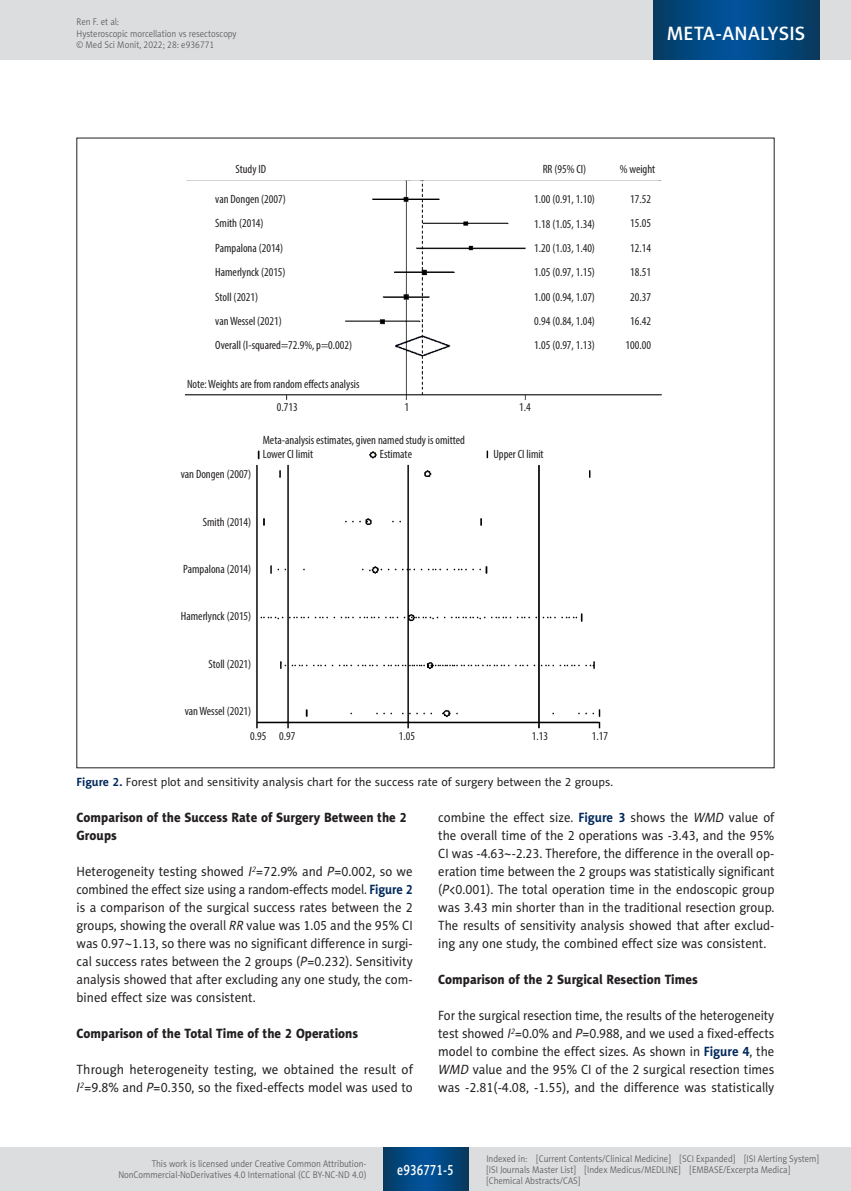
<style>
.page{position:relative;width:851px;height:1191px;background:#fff}
.page>*{position:absolute;margin:0;border:0;box-sizing:border-box;transform-origin:0 0}
.t1{font:19.5px "Naomi Sans EFN Medium";letter-spacing:.01em;color:#fff}
.t2{font:15px "Naomi Sans EFN Medium";color:#fff;scale:.8 1}
.MSM_Body{font:13.5px/18px "Naomi Sans EFN";color:#231f20;text-align:justify;scale:.95 1}
.MSM_Body-2{font:13.5px/18px "Naomi Sans EFN";color:#231f20;text-align:justify;scale:.94 1}
.MSM_Headline_2{font:13.5px/18px "Naomi Sans EFN Heavy";color:#231f20;scale:.95 1}
.MSM_Body-3{font:13.5px/18px "Naomi Sans EFN";color:#231f20}
.t3{font:condensed 12px/24.3px "Myriad Pro";color:#231f20}
.MSM_Rycina_tytul{font:12px "Naomi Sans EFN";color:#231f20}
.t4{font:9.75px/11.2px "Naomi Sans EFN Light";color:#57585a;scale:.9 1}
.s1{font-weight:700;color:#00295c}
.s2{font-style:italic}
</style>
<div class="page">
<img style="left:185px;top:180px;width:477px;height:220px">
<img style="left:256px;top:450px;width:345px;height:279px">
<div style="left:0;top:1148px;width:850px;height:43px;background:#dcdddf"></div>
<svg style="left:383px;top:1147px;width:85px;height:43px;background:#02477e"></svg>
<div style="left:0;top:0;width:850px;height:60px;background:#dcdddf"></div>
<svg style="left:653px;top:0;width:166px;height:60px;background:#02477e"></svg>
<p class="t4" style="left:77px;top:16px;width:179px">Ren F. et al:<br>Hysteroscopic morcellation vs resectoscopy © Med Sci Monit, 2022; 28: e936771</p>
<h1 class="t1" style="left:666px;top:22px;width:140px">META-ANALYSIS</h1>
<p class="t3" style="left:235px;top:157px;width:32px">Study ID</p>
<p class="t3" style="left:215px;top:187px;width:138px">van Dongen (2007)<br>Smith (2014)<br>Pampalona (2014)<br>Hamerlynck (2015)<br>Stoll (2021)<br>van Wessel (2021)<br>Overall (I-squared=72.9%, p=0.002)</p>
<p class="t3" style="left:187px;top:371px;width:174px">Note: Weights are from random e ects analysis</p>
<p class="t3" style="left:542px;top:157px;width:45px">RR (95% CI)</p>
<p class="t3" style="left:534px;top:187px;width:62px;text-align:justify">1.00 (0.91, 1.10)<br>1.18 (1.05, 1.34)<br>1.20 (1.03, 1.40)<br>1.05 (0.97, 1.15)<br>1.00 (0.94, 1.07)<br>0.94 (0.84, 1.04)<br>1.05 (0.97, 1.13)</p>
<p class="t3" style="left:181px;top:462px;width:72px">van Dongen (2007)</p>
<p class="t3" style="left:203px;top:509px;width:50px">Smith (2014)</p>
<p class="t3" style="left:183px;top:557px;width:70px">Pampalona (2014)</p>
<p class="t3" style="left:181px;top:604px;width:72px">Hamerlynck (2015)</p>
<p class="t3" style="left:208px;top:651px;width:44px">Stoll (2021)</p>
<p class="t3" style="left:185px;top:698px;width:68px">van Wessel (2021)</p>
<p class="t3" style="left:277px;top:394px;width:22px">0.713</p>
<p class="t3" style="left:263px;top:442px;width:52px">Lower CI limit</p>
<p class="t3" style="left:404px;top:394px;width:6px">1</p>
<p class="t3" style="left:519px;top:394px;width:13px">1.4</p>
<p class="t3" style="left:380px;top:433px;width:87px;line-height:14px;text-indent:-117px">Meta-analysis estimates, given named study is omitted<br>Estimate</p>
<p class="t3" style="left:493px;top:442px;width:52px">Upper CI limit</p>
<p class="t3" style="left:250px;top:723px;width:47px">0.95 0.97</p>
<p class="t3" style="left:399px;top:723px;width:18px">1.05</p>
<p class="t3" style="left:532px;top:723px;width:18px">1.13</p>
<p class="t3" style="left:592px;top:723px;width:18px">1.17</p>
<p class="t3" style="left:619px;top:157px;width:37px">% weight</p>
<p class="t3" style="left:625px;top:187px;width:27px;text-align:center">17.52<br>15.05<br>12.14<br>18.51<br>20.37<br>16.42<br>100.00</p>
<p class="MSM_Rycina_tytul" style="left:77px;top:775px;width:538px"><span class="s1">Figure 2.</span> Forest plot and sensitivity analysis chart for the success rate of surgery between the 2 groups.</p>
<p class="MSM_Headline_2" style="left:77px;top:808px;width:349px">Comparison of the Success Rate of Surgery Between the 2<br>Groups</p>
<p class="MSM_Body" style="left:77px;top:862px;width:355px">Heterogeneity testing showed <span class="s2">I</span><sup>2</sup>=72.9% and <span class="s2">P</span>=0.002, so we combined the effect size using a random-effects model. <span class="s1">Figure 2 </span>is a comparison of the surgical success rates between the 2 groups, showing the overall <span class="s2">RR</span> value was 1.05 and the 95% CI was 0.97~1.13, so there was no significant difference in surgi&shy;cal success rates between the 2 groups (<span class="s2">P</span>=0.232). Sensitivity analysis showed that after excluding any one study, the com&shy;bined effect size was consistent.</p>
<p class="MSM_Headline_2" style="left:77px;top:1024px;width:298px">Comparison of the Total Time of the 2 Operations</p>
<p class="MSM_Body-3" style="left:77px;top:1060px;width:338px">Through heterogeneity testing, we obtained the result of<br><span class="s2">I</span><sup>2</sup>=9.8% and <span class="s2">P</span>=0.350, so the fixed-effects model was used to</p>
<p class="MSM_Body" style="left:438px;top:808px;width:355px">combine the effect size. <span class="s1">Figure 3</span> shows the <span class="s2">WMD</span> value of the overall time of the 2 operations was -3.43, and the 95% CI was -4.63~-2.23. Therefore, the difference in the overall op&shy;eration time between the 2 groups was statistically significant (<span class="s2">P</span>&lt;0.001). The total operation time in the endoscopic group was 3.43 min shorter than in the traditional resection group.<br>The results of sensitivity analysis showed that after exclud&shy;ing any one study, the combined effect size was consistent.</p>
<p class="MSM_Headline_2" style="left:438px;top:970px;width:274px">Comparison of the 2 Surgical Resection Times</p>
<p class="MSM_Body-2" style="left:438px;top:1006px;width:359px">For the surgical resection time, the results of the heterogeneity test showed <span class="s2">I</span><sup>2</sup>=0.0% and <span class="s2">P</span>=0.988, and we used a fixed-effects model to combine the effect sizes. As shown in <span class="s1">Figure 4</span>, the <span class="s2">WMD</span> value and the 95% CI of the 2 surgical resection times was -2.81(-4.08, -1.55), and the difference was statistically</p>
<p class="t4" style="left:118px;top:1158px;width:277px;text-align:right">This work is licensed under Creative Common Attribution-<br>NonCommercial-NoDerivatives 4.0 International (CC BY-NC-ND 4.0)</p>
<p class="t2" style="left:397px;top:1160px;width:72px">e936771-5</p>
<p class="t4" style="left:486px;top:1152px;width:371px">Indexed in: [Current Contents/Clinical Medicine] [SCI Expanded] [ISI Alerting System] [ISI Journals Master List] [Index Medicus/MEDLINE] [EMBASE/Excerpta Medica] [Chemical Abstracts/CAS]</p>
</div>
